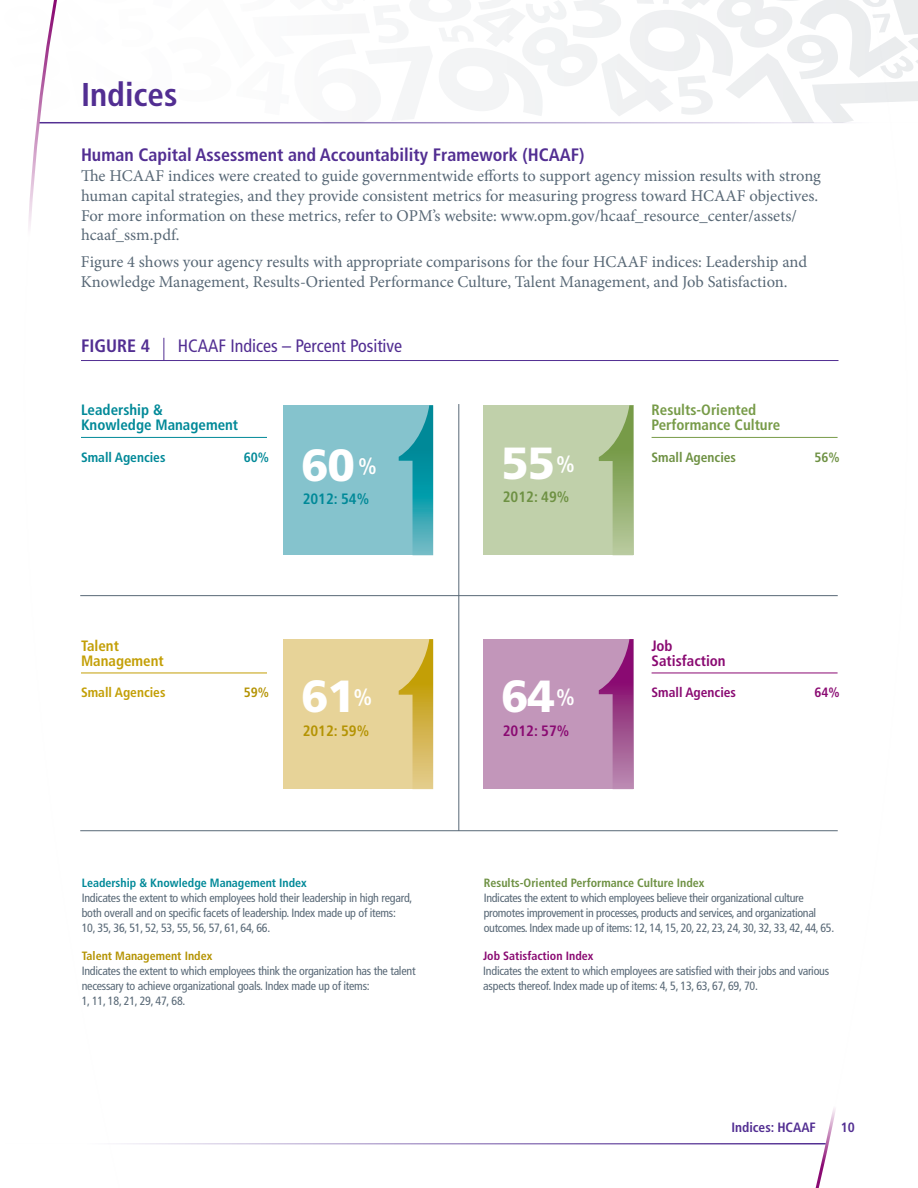
<style>
.page{position:relative;width:918px;height:1188px;background:#fff}
.page>*{position:absolute;margin:0;border:0;box-sizing:border-box;transform-origin:0 0}
.Big_number_12_ind{font:900 45px "Frutiger LT Std";letter-spacing:-.03em;color:#fff}
.t1{font:700 condensed 33px "Frutiger LT Std";color:#522e92}
.t2{font:700 condensed 18px "Frutiger LT Std";color:#522e92}
.t3{font:condensed 18px "Frutiger LT Std";color:#522e92}
.Body{font:16.5px/19.8px "Minion Pro";letter-spacing:-.005em;color:#586876}
.Subfactor_head-Rule{font:700 condensed 15px/15px "Frutiger LT Std";color:#008998}
.Subfactor_head-Rule-2{font:700 condensed 15px/15px "Frutiger LT Std";color:#779b48}
.Subfactor_head-Rule-3{font:700 condensed 15px/15px "Frutiger LT Std";color:#8a0a72}
.Subfactor_head-Rule-4{font:700 condensed 15px/15px "Frutiger LT Std";color:#c39f06}
.t4{font:700 condensed 15px "Frutiger LT Std";color:#6e9143}
.t5{font:700 condensed 15px "Frutiger LT Std";color:#b49303}
.HCAAF_Bold_teal{font:700 condensed 13.5px "Frutiger LT Std";color:#008998}
.HCAAF_Bold_green{font:700 condensed 13.5px "Frutiger LT Std";color:#6e9143}
.HCAAF_Bold_pink{font:700 condensed 13.5px "Frutiger LT Std";color:#8a0a72}
.t6{font:700 condensed 13.5px "Frutiger LT Std";color:#522e92}
.HCAAF_Bold_yellow{font:700 condensed 13.5px "Frutiger LT Std";color:#c39f06}
.HCAAF_Bold_yellow-2{font:700 condensed 13.5px "Frutiger LT Std";color:#b49303}
.Subfactor_text{font:condensed 12px/15px "Frutiger LT Std";letter-spacing:-.02em;color:#586876}
.Bottom_Subfactor_Hea{font:700 condensed 12px "Frutiger LT Std";color:#6e9143}
.Bottom_Subfactor_Hea-2{font:700 condensed 12px "Frutiger LT Std";color:#008998}
.Bottom_ubfactor_Head{font:700 condensed 12px "Frutiger LT Std";color:#b49303}
.Bottom_Subfactor_Hea-3{font:700 condensed 12px "Frutiger LT Std";color:#8a0a72}
</style>
<div class="page">
<svg style="left:340px;top:0;width:452px;height:122px"></svg>
<svg style="left:792px;top:0;width:126px;height:1188px"></svg>
<hr style="left:40px;top:122px;width:878px;height:1px;background:#522e92">
<hr style="left:4px;top:1143px;width:822px;height:1px;background:#522e92">
<svg style="left:5px;top:0;width:135px;height:1144px"></svg>
<div style="left:283px;top:405px;width:150px;height:150px;background:#85c3cd"></div>
<hr style="left:81px;top:437px;width:186px;height:1px;background:#008998">
<svg style="left:399px;top:405px;width:34px;height:150px"></svg>
<hr style="left:652px;top:437px;width:186px;height:1px;background:#779b48">
<div style="left:483px;top:405px;width:150px;height:150px;background:#c0d0aa"></div>
<svg style="left:599px;top:405px;width:34px;height:148px"></svg>
<hr style="left:81px;top:673px;width:186px;height:1px;background:#c39f06">
<div style="left:283px;top:639px;width:150px;height:150px;background:#e7d398"></div>
<svg style="left:399px;top:639px;width:34px;height:150px"></svg>
<hr style="left:652px;top:673px;width:186px;height:1px;background:#8a0a72">
<div style="left:483px;top:639px;width:150px;height:150px;background:#c296ba"></div>
<svg style="left:599px;top:639px;width:34px;height:149px"></svg>
<hr style="left:80px;top:830px;width:758px;height:1px;background:#586876">
<hr style="left:80px;top:595px;width:758px;height:1px;background:#586876">
<hr style="left:459px;top:404px;width:1px;height:427px;background:#586876">
<svg style="left:164px;top:338px;width:1px;height:22px"></svg>
<hr style="left:81px;top:360px;width:757px;height:1px;background:#522e92">
<h1 class="t1" style="left:81px;top:75px;width:98px">Indices</h1>
<h2 class="t2" style="left:81px;top:144px;width:505px">Human Capital Assessment and Accountability Framework (HCAAF)</h2>
<p class="Body" style="left:81px;top:166px;width:741px">The HCAAF indices were created to guide governmentwide efforts to support agency mission results with strong human capital strategies, and they provide consistent metrics for measuring progress toward HCAAF objectives.<br>For more information on these metrics, refer to OPM’s website: www.opm.gov/hcaaf_resource_center/assets/ hcaaf_ssm.pdf.</p>
<p class="Body" style="left:81px;top:252px;width:728px">Figure 4 shows your agency results with appropriate comparisons for the four HCAAF indices: Leadership and<br>Knowledge Management, Results-Oriented Performance Culture, Talent Management, and Job Satisfaction.</p>
<p class="t2" style="left:81px;top:335px;width:71px">FIGURE 4</p>
<p class="t3" style="left:178px;top:335px;width:226px">HCAAF Indices – Percent Positive</p>
<p class="Subfactor_head-Rule" style="left:81px;top:403px;width:159px">Leadership &amp;<br>Knowledge Management</p>
<p class="Subfactor_head-Rule-2" style="left:652px;top:403px;width:130px">Results-Oriented<br>Performance Culture</p>
<p class="HCAAF_Bold_teal" style="left:81px;top:450px;width:86px">Small Agencies</p>
<p class="HCAAF_Bold_teal" style="left:244px;top:450px;width:27px">60%</p>
<p class="Big_number_12_ind" style="left:301px;top:438px;width:77px">60<sup>%</sup></p>
<p class="Subfactor_head-Rule" style="left:303px;top:491px;width:68px">2012: 54%</p>
<p class="Big_number_12_ind" style="left:501px;top:436px;width:75px">55<sup>%</sup></p>
<p class="t4" style="left:503px;top:488px;width:68px">2012: 49%</p>
<p class="HCAAF_Bold_green" style="left:652px;top:450px;width:86px">Small Agencies</p>
<p class="HCAAF_Bold_green" style="left:814px;top:450px;width:27px">56%</p>
<p class="Subfactor_head-Rule-4" style="left:81px;top:638px;width:84px">Talent<br>Management</p>
<p class="Subfactor_head-Rule-3" style="left:652px;top:638px;width:76px">Job<br>Satisfaction</p>
<p class="HCAAF_Bold_yellow" style="left:81px;top:684px;width:86px">Small Agencies</p>
<p class="HCAAF_Bold_yellow-2" style="left:244px;top:684px;width:27px">59%</p>
<p class="Big_number_12_ind" style="left:301px;top:669px;width:73px">61<sup>%</sup></p>
<p class="t5" style="left:303px;top:722px;width:68px">2012: 59%</p>
<p class="Big_number_12_ind" style="left:501px;top:669px;width:75px">64<sup>%</sup></p>
<p class="Subfactor_head-Rule-3" style="left:503px;top:724px;width:68px">2012: 57%</p>
<p class="HCAAF_Bold_pink" style="left:652px;top:684px;width:86px">Small Agencies</p>
<p class="HCAAF_Bold_pink" style="left:814px;top:684px;width:27px">64%</p>
<p class="Bottom_Subfactor_Hea-2" style="left:82px;top:875px;width:227px">Leadership &amp; Knowledge Management Index</p>
<p class="Subfactor_text" style="left:82px;top:890px;width:332px">Indicates the extent to which employees hold their leadership in high regard, both overall and on specific facets of leadership. Index made up of items:<br>10, 35, 36, 51, 52, 53, 55, 56, 57, 61, 64, 66.</p>
<p class="Bottom_Subfactor_Hea" style="left:484px;top:875px;width:222px">Results-Oriented Performance Culture Index</p>
<p class="Subfactor_text" style="left:484px;top:890px;width:352px">Indicates the extent to which employees believe their organizational culture promotes improvement in processes, products and services, and organizational outcomes. Index made up of items: 12, 14, 15, 20, 22, 23, 24, 30, 32, 33, 42, 44, 65.</p>
<p class="Bottom_ubfactor_Head" style="left:82px;top:949px;width:132px">Talent Management Index</p>
<p class="Subfactor_text" style="left:82px;top:964px;width:335px">Indicates the extent to which employees think the organization has the talent necessary to achieve organizational goals. Index made up of items:<br>1, 11, 18, 21, 29, 47, 68.</p>
<p class="Bottom_Subfactor_Hea-3" style="left:483px;top:949px;width:112px">Job Satisfaction Index</p>
<p class="Subfactor_text" style="left:483px;top:964px;width:347px">Indicates the extent to which employees are satisfied with their jobs and various aspects thereof. Index made up of items: 4, 5, 13, 63, 67, 69, 70.</p>
<p class="t6" style="left:731px;top:1119px;width:86px">Indices: HCAAF</p>
<p class="t6" style="left:841px;top:1119px;width:16px">10</p>
</div>
